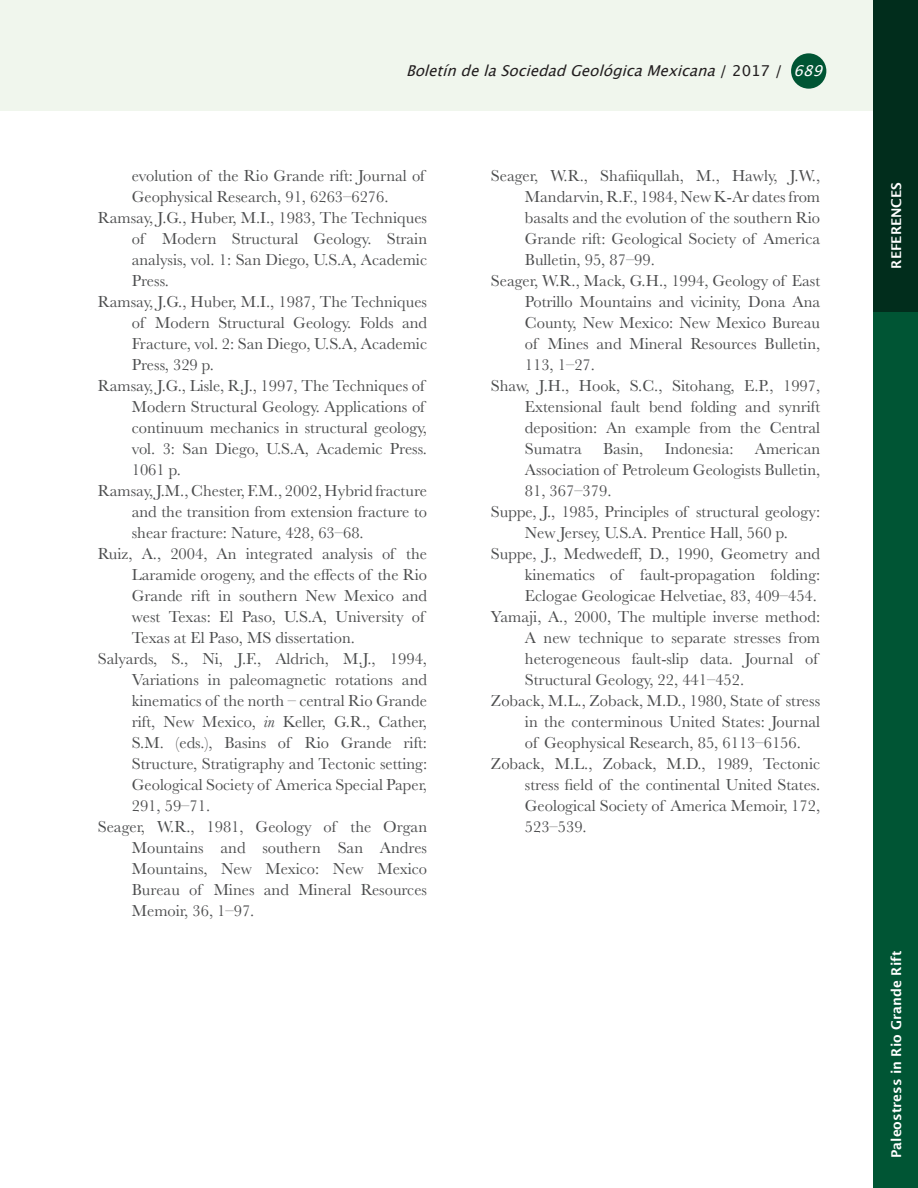
<style>
.page{position:relative;width:918px;height:1188px;background:#fff}
.page>*{position:absolute;margin:0;border:0;box-sizing:border-box;transform-origin:0 0}
.References{font:16.5px/21px "Baskerville";color:#4b4c4d;text-align:justify}
.t1{font:italic 15px "Lucida Grande";color:#231f20}
.Section{font:600 13.5px "Lucida Sans";color:#fff}
.s1{font-style:normal}
.s2{color:#fff}
.s3{font-style:italic}
</style>
<div class="page">
<div style="left:874px;top:311px;width:44px;height:877px;background:#005534"></div>
<div style="left:0;top:0;width:874px;height:111px;background:#f0f6ed"></div>
<div style="left:791px;top:53px;width:35px;height:36px;background:#005534;border-radius:50%"></div>
<div style="left:874px;top:0;width:44px;height:311px;background:#012d1c"></div>
<p class="t1" style="left:406px;top:62px;width:425px">BoletíndelaSociedadGeológicaMexicana<span class="s1">/ 2 0 1 7 /</span> <span class="s2">689</span></p>
<p class="References" style="left:132px;top:166px;width:294px">evolution of the Rio Grande rift: Journal of<br>Geophysical Research, 91, 6263–6276.</p>
<p class="References" style="left:132px;top:208px;width:297px;text-indent:-34px">Ramsay, J.G., Huber, M.I., 1983, The Techniques of Modern Structural Geology. Strain analysis, vol. 1: San Diego, U.S.A, Academic Press.</p>
<p class="References" style="left:132px;top:292px;width:297px;text-indent:-34px">Ramsay, J.G., Huber, M.I., 1987, The Techniques of Modern Structural Geology. Folds and Fracture, vol. 2: San Diego, U.S.A, Academic Press, 329 p.</p>
<p class="References" style="left:132px;top:376px;width:297px;text-align:left;text-indent:-34px">Ramsay, J.G., Lisle, R.J., 1997, The Techniques of Modern Structural Geology. Applications of continuum mechanics in structural geology, vol. 3: San Diego, U.S.A, Academic Press.<br>1061 p.</p>
<p class="References" style="left:132px;top:481px;width:297px;text-indent:-34px">Ramsay, J.M., Chester, F.M., 2002, Hybrid fracture and the transition from extension fracture to shear fracture: Nature, 428, 63–68.</p>
<p class="References" style="left:132px;top:544px;width:297px;text-align:left;text-indent:-34px">Ruiz, A., 2004, An integrated analysis of the Laramide orogeny, and the effects of the Rio Grande rift in southern New Mexico and west Texas: El Paso, U.S.A, University of Texas at El Paso, MS dissertation.</p>
<p class="References" style="left:132px;top:649px;width:297px;text-indent:-34px">Salyards, S., Ni, J.F., Aldrich, M.J., 1994, Variations in paleomagnetic rotations and kinematics of the north – central Rio Grande rift, New Mexico, <span class="s3">in</span> Keller, G.R., Cather, S.M. (eds.), Basins of Rio Grande rift:<br>Structure, Stratigraphy and Tectonic setting:<br>Geological Society of America Special Paper, 291, 59–71.</p>
<p class="References" style="left:132px;top:817px;width:297px;text-indent:-34px">Seager, W.R., 1981, Geology of the Organ Mountains and southern San Andres Mountains, New Mexico: New Mexico Bureau of Mines and Mineral Resources Memoir, 36, 1–97.</p>
<p class="References" style="left:525px;top:166px;width:297px;text-indent:-34px">Seager, W.R., Shafiiqullah, M., Hawly, J.W., Mandarvin, R.F., 1984, New K-Ar dates from basalts and the evolution of the southern Rio Grande rift: Geological Society of America Bulletin, 95, 87–99.</p>
<p class="References" style="left:525px;top:271px;width:297px;text-indent:-34px">Seager, W.R., Mack, G.H., 1994, Geology of East Potrillo Mountains and vicinity, Dona Ana County, New Mexico: New Mexico Bureau of Mines and Mineral Resources Bulletin, 113, 1–27.</p>
<p class="References" style="left:525px;top:376px;width:297px;text-indent:-34px">Shaw, J.H., Hook, S.C., Sitohang, E.P., 1997, Extensional fault bend folding and synrift deposition: An example from the Central Sumatra</p>
<p class="References" style="left:525px;top:439px;width:297px;text-indent:230px">American Association of Petroleum Geologists Bulletin, 81, 367–379.</p>
<p class="References" style="left:491px;top:502px;width:331px;text-align:center">Suppe, J., 1985, Principles of structural geology:<br>New Jersey, U.S.A. Prentice Hall, 560 p.</p>
<p class="References" style="left:525px;top:544px;width:297px;text-indent:-34px">Suppe, J., Medwedeff, D., 1990, Geometry and kinematics of fault-propagation folding:<br>Eclogae Geologicae Helvetiae, 83, 409–454.</p>
<p class="References" style="left:525px;top:607px;width:297px;text-align:left;text-indent:-34px">Yamaji, A., 2000, The multiple inverse method:<br>A new technique to separate stresses from heterogeneous fault-slip data. Journal of Structural Geology, 22, 441–452.</p>
<p class="References" style="left:525px;top:691px;width:297px;text-indent:-34px">Zoback, M.L., Zoback, M.D., 1980, State of stress in the conterminous United States: Journal of Geophysical Research, 85, 6113–6156.</p>
<p class="References" style="left:525px;top:754px;width:297px;text-indent:-34px">Zoback, M.L., Zoback, M.D., 1989, Tectonic stress field of the continental United States.<br>Geological Society of America Memoir, 172, 523–539.</p>
<p class="References" style="left:603px;top:439px;width:42px">Basin,</p>
<p class="References" style="left:665px;top:439px;width:70px">Indonesia:</p>
<p class="Section" style="left:889px;top:269px;width:88px;rotate:-90deg">REFERENCES</p>
<p class="Section" style="left:889px;top:1158px;width:209px;rotate:-90deg">Paleostress in Rio Grande Rift</p>
</div>
